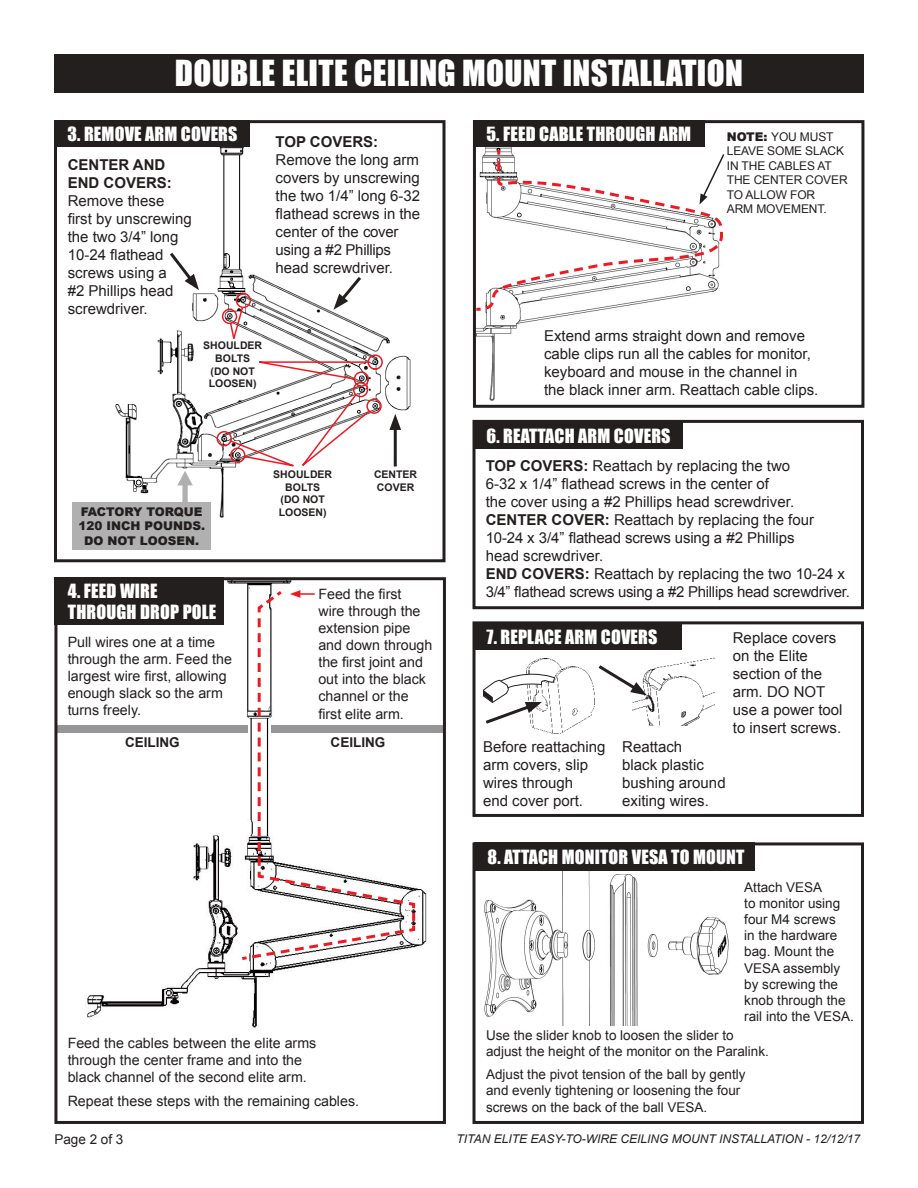
<style>
.page{position:relative;width:918px;height:1188px;background:#fff}
.page>*{position:absolute;margin:0;border:0;box-sizing:border-box;transform-origin:0 0}
.t1{font:33px "Impact";letter-spacing:.01em;color:#fff}
.t2{font:18px/21px "Impact";letter-spacing:.01em;color:#fff}
.t3{font:15px/18px "Arial";color:#241f1f}
.t4{font:700 15px/18px "Arial";color:#241f1f}
.t5{font:14.25px/17.1px "Arial";color:#241f1f}
.t6{font:13.5px/16.2px "Arial";color:#241f1f}
.t7{font:700 13.5px "Arial";color:#241f1f}
.t8{font:12px/14.4px "Arial";letter-spacing:-.01em;color:#241f1f}
.t9{font:italic 12px "Arial";color:#241f1f}
.t10{font:900 12px/14.4px "Arial";color:#241f1f;text-align:center}
.t11{font:700 10.5px/12.6px "Arial";color:#241f1f;text-align:center}
.s1{font-weight:900}
.s2{font-weight:700}
</style>
<div class="page">
<img style="left:484px;top:871px;width:245px;height:154px">
<img style="left:477px;top:312px;width:112px;height:89px">
<img style="left:115px;top:147px;width:296px;height:371px">
<div style="left:54px;top:54px;width:810px;height:39px;background:#241f1f"></div>
<div style="left:472px;top:420px;width:392px;height:189px;border:3px solid #241f1f"></div>
<div style="left:473px;top:422px;width:210px;height:27px;background:#241f1f"></div>
<div style="left:472px;top:842px;width:392px;height:282px;border:3px solid #241f1f"></div>
<div style="left:474px;top:842px;width:280px;height:29px;background:#241f1f"></div>
<div style="left:473px;top:120px;width:391px;height:288px;border:3px solid #241f1f"></div>
<div style="left:473px;top:120px;width:232px;height:27px;background:#241f1f"></div>
<div style="left:54px;top:120px;width:392px;height:442px;border:3px solid #241f1f"></div>
<div style="left:54px;top:120px;width:196px;height:27px;background:#241f1f"></div>
<svg style="left:333px;top:274px;width:31px;height:36px"></svg>
<hr style="left:394px;top:424px;width:3px;height:42px;background:#241f1f">
<svg style="left:389px;top:414px;width:12px;height:16px"></svg>
<svg style="left:167px;top:249px;width:32px;height:41px"></svg>
<div style="left:72px;top:502px;width:139px;height:48px;background:#b0b0b1"></div>
<svg style="left:177px;top:471px;width:16px;height:31px"></svg>
<div style="left:366px;top:398px;width:16px;height:16px;border:2px solid #ef1923;border-radius:50%"></div>
<div style="left:217px;top:431px;width:15px;height:15px;border:2px solid #ef1923;border-radius:50%"></div>
<div style="left:222px;top:309px;width:15px;height:15px;border:2px solid #ef1923;border-radius:50%"></div>
<div style="left:236px;top:293px;width:15px;height:15px;border:2px solid #ef1923;border-radius:50%"></div>
<div style="left:354px;top:371px;width:15px;height:16px;border:2px solid #ef1923;border-radius:50%"></div>
<div style="left:368px;top:354px;width:15px;height:16px;border:2px solid #ef1923;border-radius:50%"></div>
<div style="left:353px;top:382px;width:15px;height:15px;border:2px solid #ef1923;border-radius:50%"></div>
<svg style="left:229px;top:306px;width:15px;height:39px"></svg>
<svg style="left:242px;top:361px;width:128px;height:20px"></svg>
<svg style="left:229px;top:393px;width:142px;height:81px"></svg>
<img style="left:76px;top:581px;width:361px;height:447px">
<div style="left:57px;top:726px;width:190px;height:7px;background:#969698"></div>
<div style="left:271px;top:726px;width:174px;height:7px;background:#969698"></div>
<svg style="left:473px;top:147px;width:252px;height:165px"></svg>
<div style="left:472px;top:621px;width:392px;height:196px;border:3px solid #241f1f"></div>
<img style="left:526px;top:658px;width:68px;height:75px">
<svg style="left:483px;top:670px;width:72px;height:56px"></svg>
<img style="left:632px;top:657px;width:83px;height:69px">
<svg style="left:598px;top:662px;width:49px;height:33px"></svg>
<div style="left:473px;top:623px;width:209px;height:27px;background:#241f1f"></div>
<div style="left:54px;top:577px;width:392px;height:547px;border:3px solid #241f1f"></div>
<div style="left:54px;top:577px;width:170px;height:48px;background:#241f1f"></div>
<svg style="left:239px;top:588px;width:178px;height:374px"></svg>
<h1 class="t1" style="left:175px;top:48px;width:570px">DOUBLE ELITE CEILING MOUNT INSTALLATION</h1>
<p class="t2" style="left:68px;top:123px;width:172px">3. REMOVE ARM COVERS</p>
<p class="t2" style="left:486px;top:123px;width:206px">5. FEED CABLE THROUGH ARM</p>
<p class="t4" style="left:68px;top:156px;width:106px">CENTER AND<br>END COVERS:</p>
<p class="t3" style="left:68px;top:192px;width:126px">Remove these first by unscrewing the two 3/4” long<br>10-24 flathead screws using a<br>#2 Phillips head screwdriver.</p>
<p class="t4" style="left:276px;top:133px;width:104px">TOP COVERS:</p>
<p class="t3" style="left:276px;top:151px;width:146px">Remove the long arm covers by unscrewing the two 1/4” long 6-32 flathead screws in the center of the cover using a #2 Phillips head screwdriver.</p>
<p class="t8" style="left:727px;top:130px;width:122px"><span class="s1">NOTE:</span> YOU MUST<br>LEAVE SOME SLACK<br>IN THE CABLES AT<br>THE CENTER COVER<br>TO ALLOW FOR<br>ARM MOVEMENT.</p>
<p class="t11" style="left:203px;top:340px;width:60px">SHOULDER<br>BOLTS<br>(DO NOT<br>LOOSEN)</p>
<p class="t10" style="left:78px;top:504px;width:128px">FACTORY TORQUE<br>120 INCH POUNDS.<br>DO NOT LOOSEN.</p>
<p class="t2" style="left:68px;top:580px;width:150px">4. FEED WIRE<br>THROUGH DROP POLE</p>
<p class="t5" style="left:68px;top:633px;width:166px">Pull wires one at a time through the arm. Feed the largest wire first, allowing enough slack so the arm turns freely.</p>
<p class="t11" style="left:273px;top:468px;width:60px">SHOULDER<br>BOLTS<br>(DO NOT<br>LOOSEN)</p>
<p class="t11" style="left:374px;top:468px;width:45px;text-align:left">CENTER<br>COVER</p>
<p class="t5" style="left:318px;top:585px;width:116px">Feed the first<br>wire through the extension pipe and down through the first joint and out into the black channel or the first elite arm.</p>
<p class="t7" style="left:125px;top:734px;width:56px">CEILING</p>
<p class="t7" style="left:331px;top:734px;width:56px">CEILING</p>
<p class="t5" style="left:68px;top:1034px;width:250px">Feed the cables between the elite arms through the center frame and into the black channel of the second elite arm.</p>
<p class="t5" style="left:68px;top:1093px;width:293px">Repeat these steps with the remaining cables.</p>
<p class="t6" style="left:54px;top:1131px;width:71px">Page 2 of 3</p>
<p class="t3" style="left:544px;top:327px;width:276px">Extend arms straight down and remove cable clips run all the cables for monitor, keyboard and mouse in the channel in the black inner arm. Reattach cable clips.</p>
<p class="t2" style="left:486px;top:425px;width:186px">6. REATTACH ARM COVERS</p>
<p class="t3" style="left:486px;top:457px;width:366px"><span class="s2">TOP COVERS:</span> Reattach by replacing the two<br>6-32 x 1/4” flathead screws in the center of<br>the cover using a #2 Phillips head screwdriver.<br><span class="s2">CENTER COVER:</span> Reattach by replacing the four 10-24 x 3/4” flathead screws using a #2 Phillips<br>head screwdriver.<br><span class="s2">END COVERS:</span> Reattach by replacing the two 10-24 x 3/4” flathead screws using a #2 Phillips head screwdriver.</p>
<p class="t2" style="left:486px;top:626px;width:173px">7. REPLACE ARM COVERS</p>
<p class="t3" style="left:483px;top:738px;width:124px">Before reattaching arm covers, slip wires through<br>end cover port.</p>
<p class="t3" style="left:622px;top:738px;width:105px">Reattach<br>black plastic bushing around exiting wires.</p>
<p class="t3" style="left:733px;top:629px;width:111px">Replace covers on the Elite section of the arm. DO NOT use a power tool to insert screws.</p>
<p class="t2" style="left:488px;top:846px;width:258px">8. ATTACH MONITOR VESA TO MOUNT</p>
<p class="t6" style="left:744px;top:879px;width:111px">Attach VESA<br>to monitor using four M4 screws<br>in the hardware bag. Mount the<br>VESA assembly by screwing the knob through the rail into the VESA.</p>
<p class="t6" style="left:486px;top:1027px;width:284px">Use the slider knob to loosen the slider to adjust the height of the monitor on the Paralink.</p>
<p class="t6" style="left:486px;top:1067px;width:261px">Adjust the pivot tension of the ball by gently and evenly tightening or loosening the four screws on the back of the ball VESA.</p>
<p class="t9" style="left:457px;top:1131px;width:405px">TITAN ELITE EASY-TO-WIRE CEILING MOUNT INSTALLATION - 12/12/17</p>
</div>
